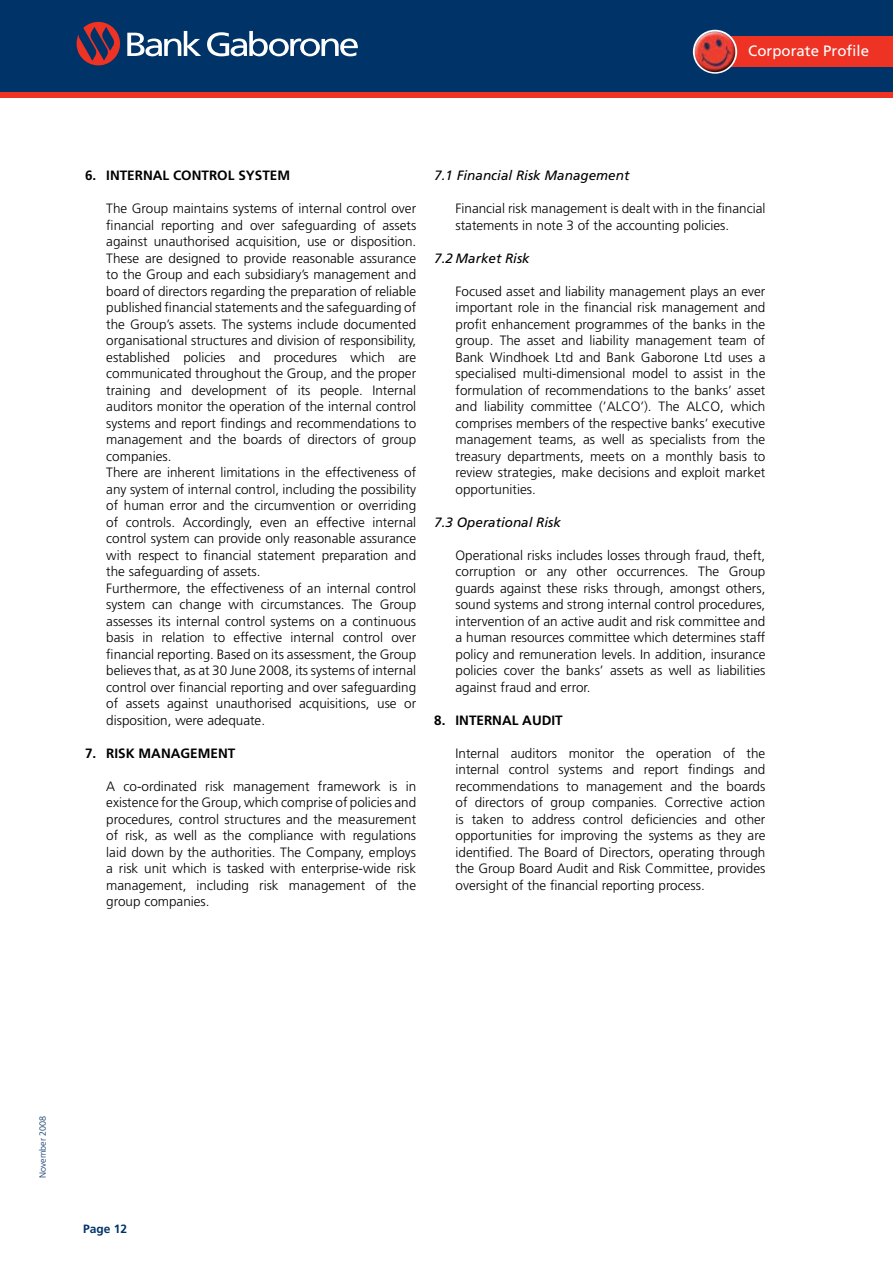
<style>
.page{position:relative;width:893px;height:1263px;background:#fff}
.page>*{position:absolute;margin:0;border:0;box-sizing:border-box;transform-origin:0 0}
.t1{font:15px "Frutiger LT Std";color:#fff}
.t2{font:300 13.5px/16.5px "Frutiger LT Std";color:#000;text-align:justify}
.t3{font:italic 13.5px "Frutiger LT Std";color:#000}
.t4{font:700 13.5px "Frutiger LT Std";color:#000}
.t5{font:700 12px "Frutiger LT Std";color:#003468}
.t6{font:300 9px "Frutiger LT Std";color:#003468}
</style>
<div class="page">
<div style="left:0;top:0;width:893px;height:97px;background:#003468"></div>
<svg style="left:207px;top:31px;width:151px;height:25px"></svg>
<svg style="left:76px;top:21px;width:125px;height:45px"></svg>
<div style="left:0;top:92px;width:893px;height:6px;background:#ee3224"></div>
<div style="left:719px;top:36px;width:174px;height:31px;background:#ee3224"></div>
<div style="left:693px;top:30px;width:44px;height:44px;border:3px solid #fff;border-radius:50%"></div>
<img style="left:697px;top:32px;width:18px;height:11px">
<p class="t1" style="left:748px;top:42px;width:122px">Corporate Profile</p>
<p class="t4" style="left:85px;top:168px;width:207px">6. INTERNAL CONTROL SYSTEM</p>
<p class="t2" style="left:106px;top:200px;width:311px;text-align:left">The Group maintains systems of internal control over financial reporting and over safeguarding of assets against unauthorised acquisition, use or disposition.<br>These are designed to provide reasonable assurance to the Group and each subsidiary’s management and board of directors regarding the preparation of reliable published financial statements and the safeguarding of the Group’s assets. The systems include documented organisational structures and division of responsibility, established policies and procedures which are communicated throughout the Group, and the proper training and development of its people. Internal auditors monitor the operation of the internal control systems and report findings and recommendations to management and the boards of directors of group companies.<br>There are inherent limitations in the effectiveness of any system of internal control, including the possibility of human error and the circumvention or overriding of controls. Accordingly, even an effective internal control system can provide only reasonable assurance with respect to financial statement preparation and the safeguarding of assets.<br>Furthermore, the effectiveness of an internal control system can change with circumstances. The Group assesses its internal control systems on a continuous basis in relation to effective internal control over financial reporting. Based on its assessment, the Group believes that, as at 30 June 2008, its systems of internal control over financial reporting and over safeguarding of assets against unauthorised acquisitions, use or disposition, were adequate.</p>
<p class="t4" style="left:85px;top:745px;width:152px">7. RISK MANAGEMENT</p>
<p class="t2" style="left:106px;top:778px;width:311px">A co-ordinated risk management framework is in existence for the Group, which comprise of policies and procedures, control structures and the measurement of risk, as well as the compliance with regulations laid down by the authorities. The Company, employs a risk unit which is tasked with enterprise-wide risk management, including risk management of the group companies.</p>
<p class="t3" style="left:434px;top:168px;width:197px">7.1 Financial Risk Management</p>
<p class="t2" style="left:455px;top:200px;width:311px">Financial risk management is dealt with in the financial statements in note 3 of the accounting policies.</p>
<p class="t3" style="left:434px;top:250px;width:97px">7.2 Market Risk</p>
<p class="t2" style="left:455px;top:283px;width:311px">Focused asset and liability management plays an ever important role in the financial risk management and profit enhancement programmes of the banks in the group. The asset and liability management team of Bank Windhoek Ltd and Bank Gaborone Ltd uses a specialised multi-dimensional model to assist in the formulation of recommendations to the banks’ asset and liability committee (’ALCO’). The ALCO, which comprises members of the respective banks’ executive management teams, as well as specialists from the treasury departments, meets on a monthly basis to review strategies, make decisions and exploit market opportunities.</p>
<p class="t3" style="left:434px;top:514px;width:128px">7.3 Operational Risk</p>
<p class="t2" style="left:455px;top:547px;width:311px">Operational risks includes losses through fraud, theft, corruption or any other occurrences. The Group guards against these risks through, amongst others, sound systems and strong internal control procedures, intervention of an active audit and risk committee and a human resources committee which determines staff policy and remuneration levels. In addition, insurance policies cover the banks’ assets as well as liabilities against fraud and error.</p>
<p class="t4" style="left:434px;top:712px;width:130px">8. INTERNAL AUDIT</p>
<p class="t2" style="left:455px;top:745px;width:311px">Internal auditors monitor the operation of the internal control systems and report findings and recommendations to management and the boards of directors of group companies. Corrective action is taken to address control deficiencies and other opportunities for improving the systems as they are identified. The Board of Directors, operating through the Group Board Audit and Risk Committee, provides oversight of the financial reporting process.</p>
<p class="t6" style="left:38px;top:1178px;width:64px;rotate:-90deg">November 2008</p>
<p class="t5" style="left:83px;top:1222px;width:46px">Page 12</p>
</div>
